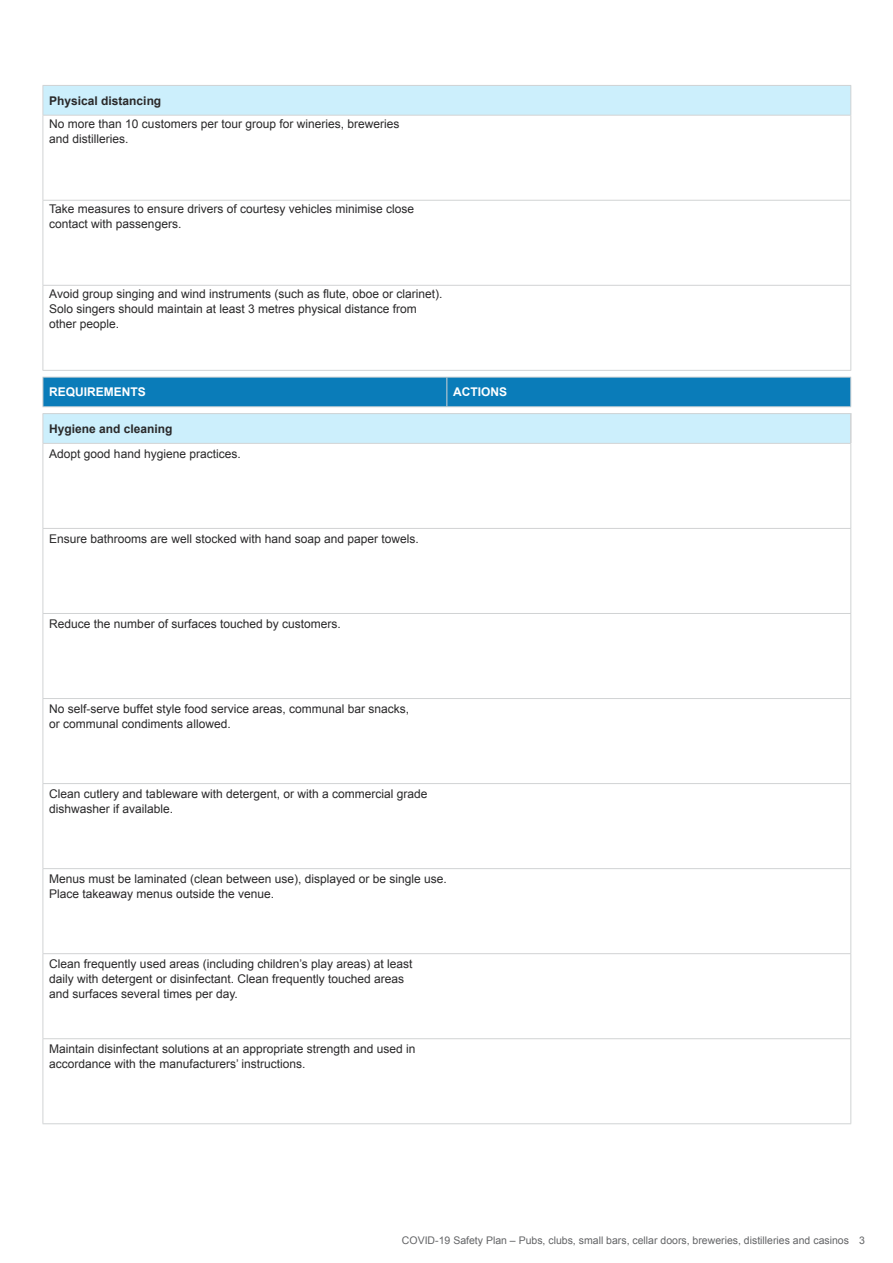
<style>
.page{position:relative;width:893px;height:1263px;background:#fff}
.page>*{position:absolute;margin:0;border:0;box-sizing:border-box;transform-origin:0 0}
.Bodycopy{font:12px/15px "Arial";color:#292829}
.H4_Sub_heading_bold{font:700 12px "Arial";color:#292829}
.A-Heading_for_inform{font:700 12px "Arial";color:#fff}
.t1{font:10.5px "Arial";color:#636466}
</style>
<div class="page">
<div style="left:43px;top:85px;width:808px;height:30px;background:#cceffc"></div>
<hr style="left:43px;top:116px;width:1px;height:84px;background:#d1d3d4">
<hr style="left:850px;top:116px;width:1px;height:84px;background:#d1d3d4">
<hr style="left:43px;top:200px;width:808px;height:1px;background:#d1d3d4">
<hr style="left:43px;top:201px;width:1px;height:84px;background:#d1d3d4">
<hr style="left:850px;top:201px;width:1px;height:84px;background:#d1d3d4">
<hr style="left:43px;top:285px;width:808px;height:1px;background:#d1d3d4">
<hr style="left:43px;top:286px;width:1px;height:84px;background:#d1d3d4">
<hr style="left:850px;top:286px;width:1px;height:84px;background:#d1d3d4">
<hr style="left:43px;top:370px;width:808px;height:1px;background:#d1d3d4">
<hr style="left:43px;top:85px;width:808px;height:1px;background:#d1d3d4">
<svg style="left:43px;top:86px;width:1px;height:29px"></svg>
<hr style="left:43px;top:115px;width:808px;height:1px;background:#d1d3d4">
<svg style="left:850px;top:86px;width:1px;height:29px"></svg>
<div style="left:43px;top:377px;width:808px;height:29px;background:#0a7cb9"></div>
<hr style="left:43px;top:406px;width:404px;height:1px;background:#dcdcdc">
<hr style="left:447px;top:406px;width:404px;height:1px;background:#dcdcdc">
<div style="left:43px;top:414px;width:808px;height:29px;background:#cceffc"></div>
<hr style="left:43px;top:444px;width:1px;height:84px;background:#d1d3d4">
<hr style="left:850px;top:444px;width:1px;height:84px;background:#d1d3d4">
<hr style="left:43px;top:528px;width:808px;height:1px;background:#d1d3d4">
<hr style="left:43px;top:529px;width:1px;height:84px;background:#d1d3d4">
<hr style="left:850px;top:529px;width:1px;height:84px;background:#d1d3d4">
<hr style="left:43px;top:613px;width:808px;height:1px;background:#d1d3d4">
<hr style="left:43px;top:614px;width:1px;height:84px;background:#d1d3d4">
<hr style="left:850px;top:614px;width:1px;height:84px;background:#d1d3d4">
<hr style="left:43px;top:698px;width:808px;height:1px;background:#d1d3d4">
<hr style="left:43px;top:699px;width:1px;height:84px;background:#d1d3d4">
<hr style="left:850px;top:699px;width:1px;height:84px;background:#d1d3d4">
<hr style="left:43px;top:783px;width:808px;height:1px;background:#d1d3d4">
<hr style="left:43px;top:784px;width:1px;height:84px;background:#d1d3d4">
<hr style="left:850px;top:784px;width:1px;height:84px;background:#d1d3d4">
<hr style="left:43px;top:868px;width:808px;height:1px;background:#d1d3d4">
<hr style="left:43px;top:869px;width:1px;height:84px;background:#d1d3d4">
<hr style="left:850px;top:869px;width:1px;height:84px;background:#d1d3d4">
<hr style="left:43px;top:953px;width:808px;height:1px;background:#d1d3d4">
<hr style="left:43px;top:954px;width:1px;height:84px;background:#d1d3d4">
<hr style="left:850px;top:954px;width:1px;height:84px;background:#d1d3d4">
<hr style="left:43px;top:1038px;width:808px;height:1px;background:#d1d3d4">
<hr style="left:43px;top:1039px;width:1px;height:84px;background:#d1d3d4">
<hr style="left:850px;top:1039px;width:1px;height:84px;background:#d1d3d4">
<hr style="left:43px;top:1123px;width:808px;height:1px;background:#d1d3d4">
<hr style="left:43px;top:413px;width:809px;height:1px;background:#d1d3d4">
<svg style="left:43px;top:414px;width:1px;height:29px"></svg>
<hr style="left:43px;top:443px;width:808px;height:1px;background:#d1d3d4">
<hr style="left:850px;top:414px;width:2px;height:29px;background:#d1d3d4">
<p class="H4_Sub_heading_bold" style="left:49px;top:93px;width:114px">Physical distancing</p>
<p class="Bodycopy" style="left:49px;top:117px;width:352px">No more than 10 customers per tour group for wineries, breweries and distilleries.</p>
<p class="Bodycopy" style="left:49px;top:202px;width:366px">Take measures to ensure drivers of courtesy vehicles minimise close contact with passengers.</p>
<p class="Bodycopy" style="left:49px;top:287px;width:395px">Avoid group singing and wind instruments (such as flute, oboe or clarinet).<br>Solo singers should maintain at least 3 metres physical distance from other people.</p>
<p class="A-Heading_for_inform" style="left:49px;top:384px;width:98px">REQUIREMENTS</p>
<p class="A-Heading_for_inform" style="left:453px;top:384px;width:55px">ACTIONS</p>
<p class="H4_Sub_heading_bold" style="left:49px;top:421px;width:125px">Hygiene and cleaning</p>
<p class="Bodycopy" style="left:49px;top:446px;width:193px">Adopt good hand hygiene practices.</p>
<p class="Bodycopy" style="left:49px;top:532px;width:371px">Ensure bathrooms are well stocked with hand soap and paper towels.</p>
<p class="Bodycopy" style="left:49px;top:617px;width:293px">Reduce the number of surfaces touched by customers.</p>
<p class="Bodycopy" style="left:49px;top:702px;width:361px">No self-serve buffet style food service areas, communal bar snacks, or communal condiments allowed.</p>
<p class="Bodycopy" style="left:49px;top:787px;width:380px">Clean cutlery and tableware with detergent, or with a commercial grade dishwasher if available.</p>
<p class="Bodycopy" style="left:49px;top:872px;width:399px">Menus must be laminated (clean between use), displayed or be single use.<br>Place takeaway menus outside the venue.</p>
<p class="Bodycopy" style="left:49px;top:957px;width:365px">Clean frequently used areas (including children’s play areas) at least daily with detergent or disinfectant. Clean frequently touched areas and surfaces several times per day.</p>
<p class="Bodycopy" style="left:49px;top:1042px;width:368px">Maintain disinfectant solutions at an appropriate strength and used in accordance with the manufacturers’ instructions.</p>
<p class="t1" style="left:402px;top:1234px;width:465px">COVID-19 Safety Plan – Pubs, clubs, small bars, cellar doors, breweries, distilleries and casinos 3</p>
</div>
